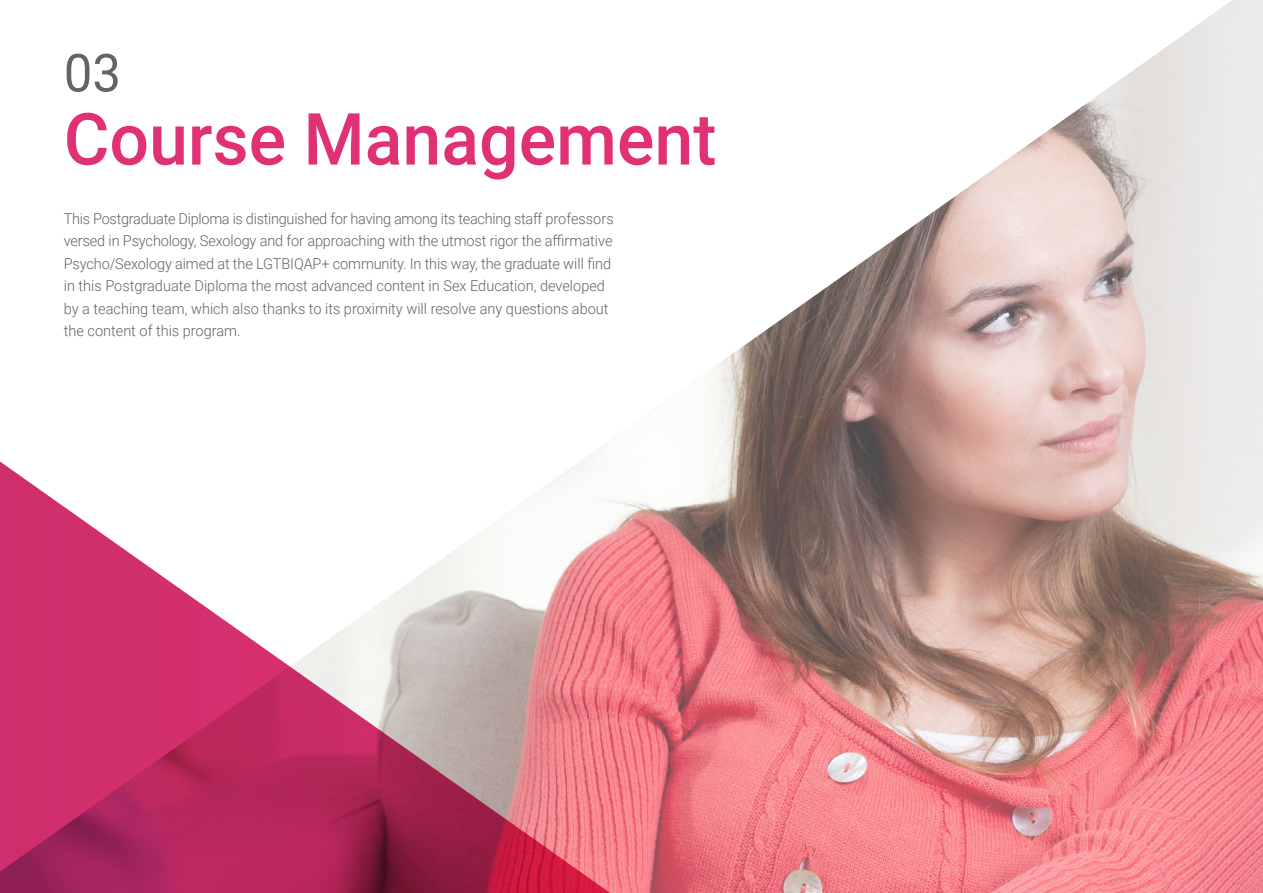
<style>
.page{position:relative;width:1263px;height:893px;background:#fff}
.page>*{position:absolute;margin:0;border:0;box-sizing:border-box;transform-origin:0 0}
.t1{font:500 72px "Roboto";color:#df3174}
.t2{font:52.5px "Roboto";color:#61646a}
.t3{font:300 15px/22.5px "Roboto";letter-spacing:-.01em;color:#61646a}
</style>
<div class="page">
<img style="left:603px;top:0;width:660px;height:893px">
<svg style="left:0;top:446px;width:640px;height:447px"></svg>
<h2 class="t2" style="left:64px;top:36px;width:59px">03</h2>
<h1 class="t1" style="left:64px;top:89px;width:654px">Course Management</h1>
<p class="t3" style="left:64px;top:207px;width:551px">This Postgraduate Diploma is distinguished for having among its teaching staff professors versed in Psychology, Sexology and for approaching with the utmost rigor the affirmative Psycho/Sexology aimed at the LGTBIQAP+ community. In this way, the graduate will find in this Postgraduate Diploma the most advanced content in Sex Education, developed by a teaching team, which also thanks to its proximity will resolve any questions about the content of this program.</p>
</div>
